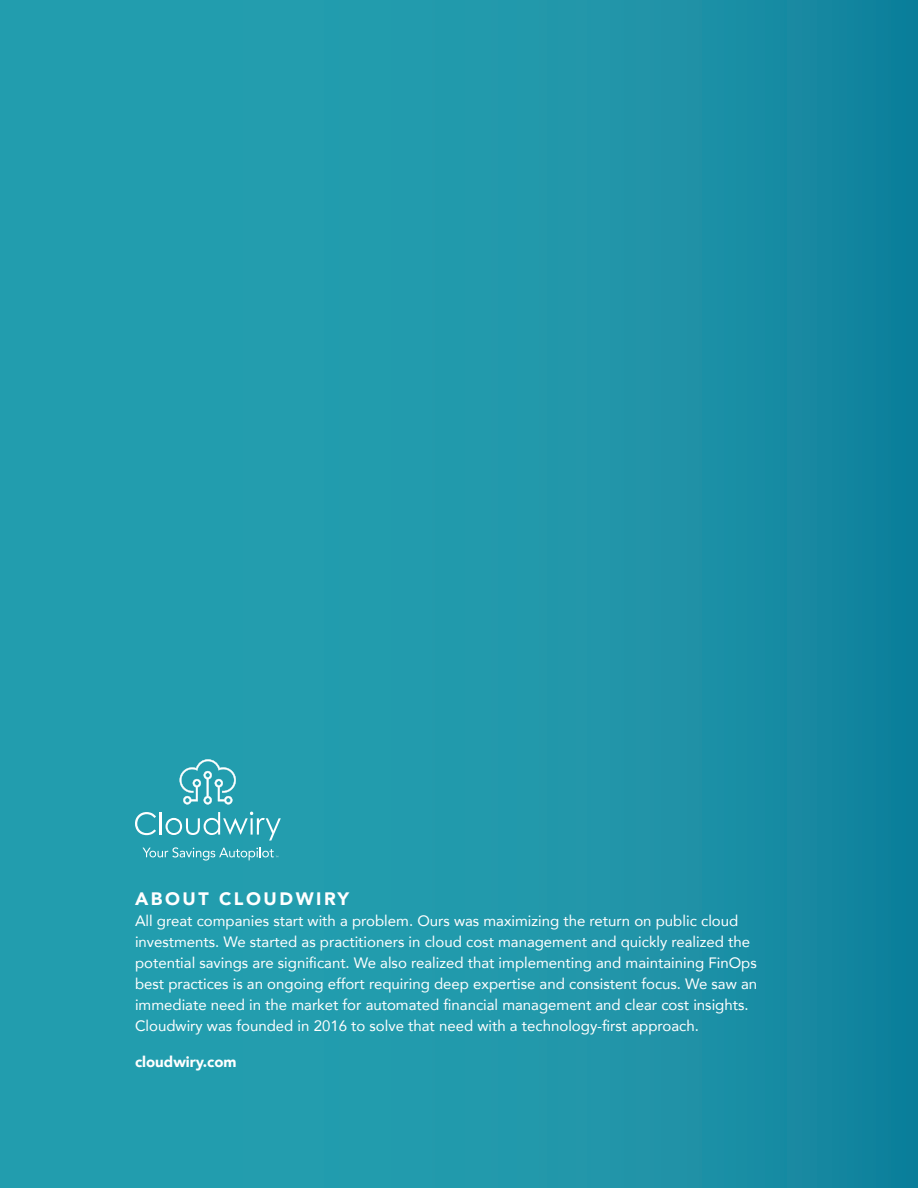
<style>
.page{position:relative;width:918px;height:1188px;background:#fff}
.page>*{position:absolute;margin:0;border:0;box-sizing:border-box;transform-origin:0 0}
.t1{font:900 18px "Avenir";letter-spacing:.14em;color:#fff}
.t2{font:15px/21px "Avenir";color:#fff}
.t3{font:900 15px "Avenir";color:#fff}
</style>
<div class="page">
<div style="left:0;top:0;width:918px;height:1188px;background:linear-gradient(to right,#27a4b2,#1788a1)"></div>
<svg style="left:135px;top:812px;width:21px;height:23px"></svg>
<hr style="left:160px;top:812px;width:2px;height:23px;background:#fff">
<svg style="left:166px;top:812px;width:115px;height:29px;background:#48adbb"></svg>
<svg style="left:180px;top:759px;width:56px;height:46px;background:#55b3c0"></svg>
<svg style="left:142px;top:847px;width:136px;height:14px;background:#4baebc"></svg>
<p class="t1" style="left:135px;top:883px;width:216px">ABOUT CLOUDWIRY</p>
<p class="t2" style="left:135px;top:910px;width:624px">All great companies start with a problem. Ours was maximizing the return on public cloud investments. We started as practitioners in cloud cost management and quickly realized the potential savings are significant. We also realized that implementing and maintaining FinOps best practices is an ongoing effort requiring deep expertise and consistent focus. We saw an immediate need in the market for automated financial management and clear cost insights.<br>Cloudwiry was founded in 2016 to solve that need with a technology-first approach.</p>
<p class="t3" style="left:135px;top:1049px;width:103px">cloudwiry.com</p>
</div>
